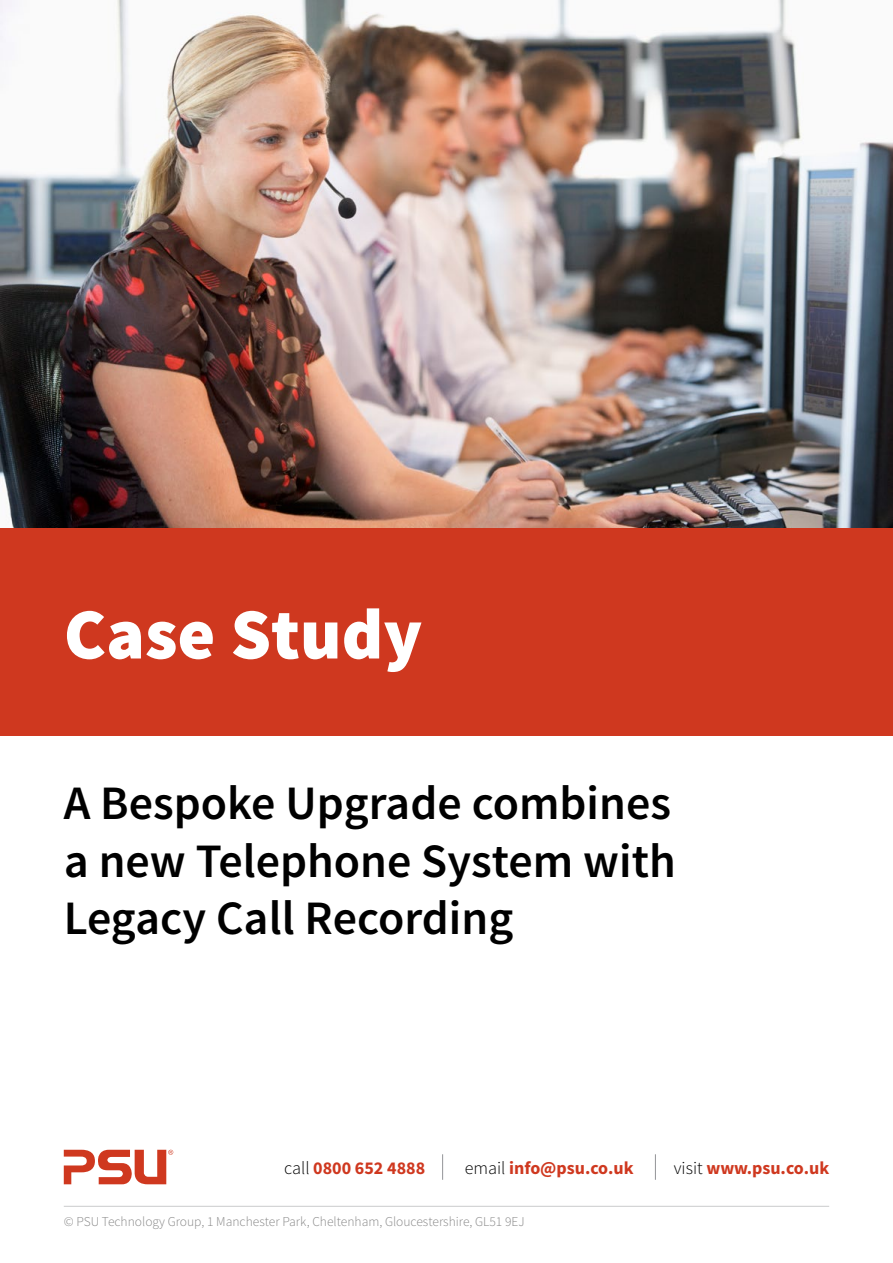
<style>
.page{position:relative;width:893px;height:1263px;background:#fff}
.page>*{position:absolute;margin:0;border:0;box-sizing:border-box;transform-origin:0 0}
.t1{font:900 72px "Source Sans Pro";color:#fff}
.t2{font:600 48px/57.6px "Source Sans Pro";color:#000;text-align:justify}
.t3{font:700 18px "Source Sans Pro";color:#cf381f}
.t4{font:300 13.5px "Source Sans Pro";color:#878787}
.s1{font-weight:300;color:#000}
</style>
<div class="page">
<svg style="left:64px;top:1150px;width:109px;height:34px"></svg>
<svg style="left:442px;top:1154px;width:1px;height:26px"></svg>
<svg style="left:655px;top:1154px;width:1px;height:26px"></svg>
<hr style="left:64px;top:1206px;width:765px;height:1px;background:#939598">
<div style="left:0;top:528px;width:893px;height:207px;background:#cf381f"></div>
<img style="left:0;top:0;width:893px;height:528px">
<h1 class="t1" style="left:64px;top:588px;width:360px">Case Study</h1>
<h2 class="t2" style="left:64px;top:776px;width:614px">A Bespoke Upgrade combines a new Telephone System with Legacy Call Recording</h2>
<h3 class="t3" style="left:284px;top:1156px;width:143px"><span class="s1">call</span> 0800 652 4888</h3>
<h3 class="t3" style="left:465px;top:1156px;width:170px"><span class="s1">email</span> info@psu.co.uk</h3>
<h3 class="t3" style="left:674px;top:1156px;width:157px"><span class="s1">visit</span> www.psu.co.uk</h3>
<p class="t4" style="left:64px;top:1214px;width:462px">© PSU Technology Group, 1 Manchester Park, Cheltenham, Gloucestershire, GL51 9EJ</p>
</div>
